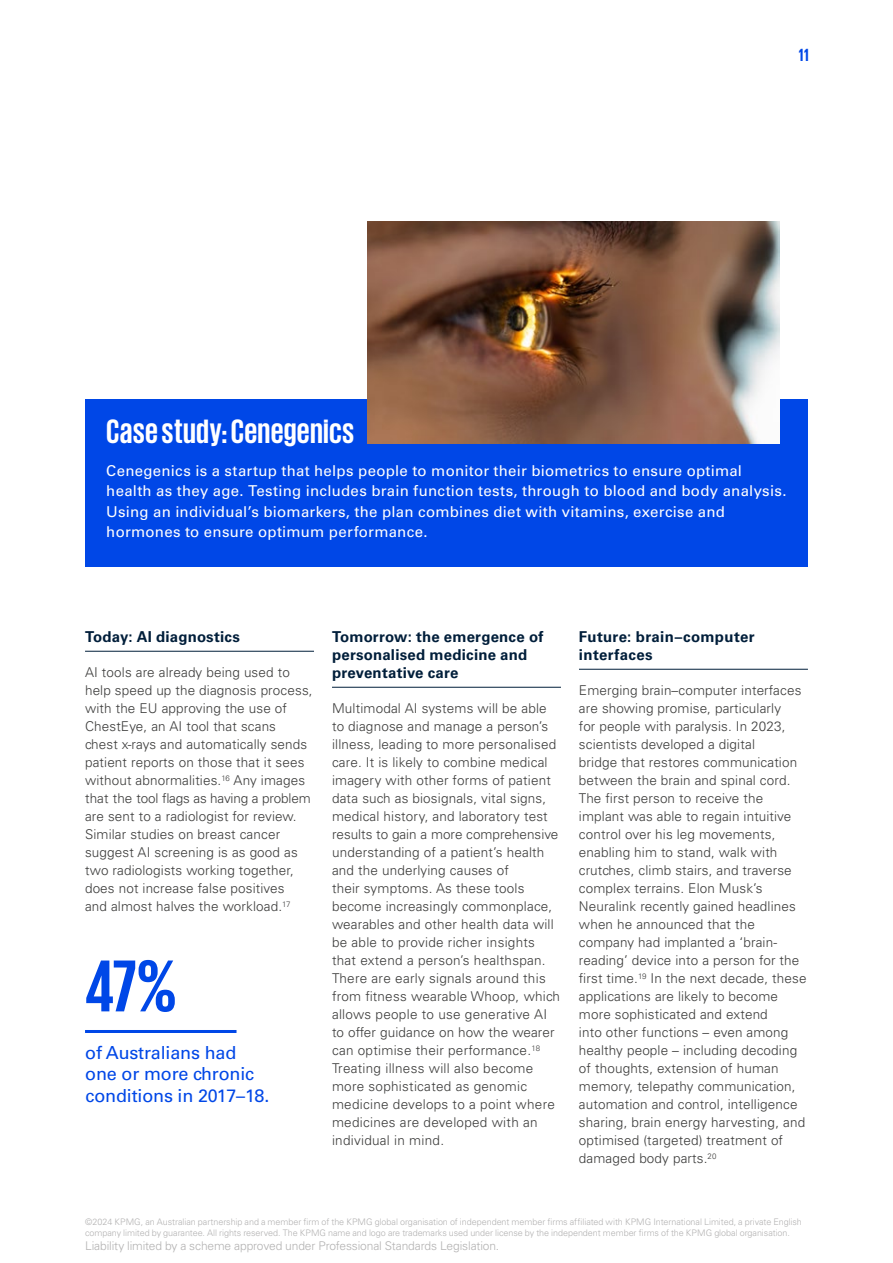
<style>
.page{position:relative;width:893px;height:1263px;background:#fff}
.page>*{position:absolute;margin:0;border:0;box-sizing:border-box;transform-origin:0 0}
.t1{font:700 75px "KPMG";color:#0047e7}
.t2{font:700 34.5px "KPMG";letter-spacing:.01em;color:#fff}
.t3{font:18px/21.6px "Univers LT Std";letter-spacing:-.01em;color:#0047e7}
.t4{font:700 18px "KPMG";color:#0047e7}
.t5{font:15px/20.2px "Univers LT Std";letter-spacing:.015em;color:#fff}
.t6{font:700 15px/18px "Univers LT Std";letter-spacing:.015em;color:#001e3a}
.t7{font:300 13.5px/18px "Univers LT Std";letter-spacing:.01em;color:#3c3c3b}
.t8{font:300 12px "Univers LT Std";letter-spacing:-.01em;color:#b3b2b2}
.t9{font:300 9px/10.8px "Univers LT Std";letter-spacing:-.005em;color:#b3b2b2}
</style>
<div class="page">
<hr style="left:85px;top:651px;width:229px;height:1px;background:#001e3a">
<hr style="left:332px;top:687px;width:229px;height:1px;background:#001e3a">
<hr style="left:579px;top:669px;width:229px;height:1px;background:#001e3a">
<hr style="left:85px;top:1030px;width:152px;height:3px;background:#0047e7">
<div style="left:85px;top:398px;width:723px;height:168px;background:#0047e7"></div>
<img style="left:367px;top:221px;width:413px;height:223px">
<h3 class="t4" style="left:799px;top:46px;width:12px">11</h3>
<h2 class="t2" style="left:106px;top:414px;width:250px">Case study: Cenegenics</h2>
<p class="t5" style="left:106px;top:461px;width:682px">Cenegenics is a startup that helps people to monitor their biometrics to ensure optimal health as they age. Testing includes brain function tests, through to blood and body analysis.<br>Using an individual’s biomarkers, the plan combines diet with vitamins, exercise and hormones to ensure optimum performance.</p>
<p class="t6" style="left:85px;top:628px;width:156px">Today: AI diagnostics</p>
<p class="t7" style="left:85px;top:664px;width:229px">AI tools are already being used to help speed up the diagnosis process, with the EU approving the use of ChestEye, an AI tool that scans<br>chest x-rays and automatically sends patient reports on those that it sees without abnormalities.<sup>16</sup> Any images that the tool flags as having a problem are sent to a radiologist for review.<br>Similar studies on breast cancer suggest AI screening is as good as two radiologists working together, does not increase false positives<br>and almost halves the workload.<sup>17</sup></p>
<h1 class="t1" style="left:85px;top:948px;width:93px">47%</h1>
<h3 class="t3" style="left:85px;top:1041px;width:186px">of Australians had one or more chronic conditions in 2017–18.</h3>
<p class="t6" style="left:332px;top:628px;width:213px">Tomorrow: the emergence of personalised medicine and preventative care</p>
<p class="t7" style="left:332px;top:700px;width:230px">Multimodal AI systems will be able to diagnose and manage a person’s illness, leading to more personalised care. It is likely to combine medical imagery with other forms of patient data such as biosignals, vital signs, medical history, and laboratory test results to gain a more comprehensive understanding of a patient’s health and the underlying causes of<br>their symptoms. As these tools become increasingly commonplace, wearables and other health data will be able to provide richer insights that extend a person’s healthspan.<br>There are early signals around this from fitness wearable Whoop, which allows people to use generative AI to offer guidance on how the wearer can optimise their performance.<sup>18<br></sup>Treating illness will also become more sophisticated as genomic medicine develops to a point where medicines are developed with an individual in mind.</p>
<p class="t6" style="left:579px;top:628px;width:177px">Future: brain–computer interfaces</p>
<p class="t7" style="left:579px;top:682px;width:229px">Emerging brain–computer interfaces are showing promise, particularly<br>for people with paralysis. In 2023, scientists developed a digital<br>bridge that restores communication between the brain and spinal cord.<br>The first person to receive the implant was able to regain intuitive control over his leg movements, enabling him to stand, walk with crutches, climb stairs, and traverse complex terrains. Elon Musk’s Neuralink recently gained headlines when he announced that the company had implanted a ‘brain&shy;reading’ device into a person for the first time.<sup>19</sup> In the next decade, these applications are likely to become more sophisticated and extend<br>into other functions – even among healthy people – including decoding of thoughts, extension of human memory, telepathy communication, automation and control, intelligence sharing, brain energy harvesting, and optimised (targeted) treatment of damaged body parts.<sup>20</sup></p>
<p class="t9" style="left:85px;top:1216px;width:718px">©2024 KPMG, an Australian partnership and a member firm of the KPMG global organisation of independent member firms affiliated with KPMG International Limited, a private English company limited by guarantee. All rights reserved. The KPMG name and logo are trademarks used under license by the independent member firms of the KPMG global organisation.</p>
<p class="t8" style="left:85px;top:1239px;width:416px">Liability limited by a scheme approved under Professional Standards Legislation.</p>
</div>
